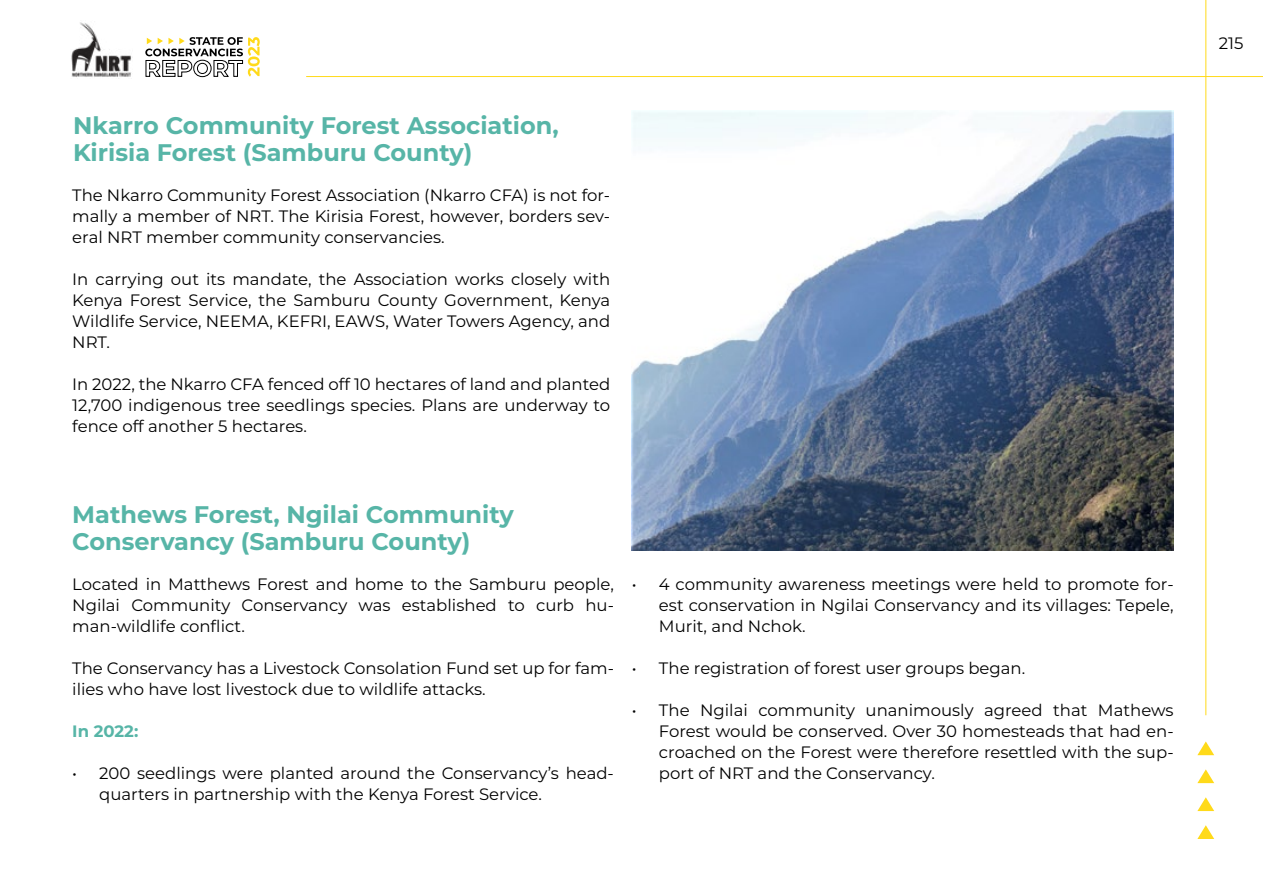
<style>
.page{position:relative;width:1263px;height:893px;background:#fff}
.page>*{position:absolute;margin:0;border:0;box-sizing:border-box;transform-origin:0 0}
.t1{font:700 24px/27px "Montserrat";color:#57b5a7}
.t2{font:16.5px/21px "Montserrat";color:#000;text-align:justify}
.t3{font:700 16.5px "Montserrat";color:#57b5a7}
</style>
<div class="page">
<svg style="left:1197px;top:825px;width:17px;height:14px"></svg>
<svg style="left:1197px;top:797px;width:17px;height:14px"></svg>
<svg style="left:1197px;top:769px;width:17px;height:14px"></svg>
<svg style="left:1197px;top:741px;width:17px;height:14px"></svg>
<img style="left:71px;top:22px;width:60px;height:55px">
<hr style="left:306px;top:76px;width:957px;height:1px;background:#ffda1a">
<hr style="left:1205px;top:0;width:1px;height:715px;background:#ffda1a">
<svg style="left:145px;top:37px;width:115px;height:40px"></svg>
<img style="left:631px;top:111px;width:543px;height:440px">
<h1 class="t1" style="left:73px;top:111px;width:487px">Nkarro Community Forest Association,<br>Kirisia Forest (Samburu County)</h1>
<p class="t2" style="left:72px;top:184px;width:539px">The Nkarro Community Forest Association (Nkarro CFA) is not for&shy;mally a member of NRT. The Kirisia Forest, however, borders sev&shy;eral NRT member community conservancies.</p>
<p class="t2" style="left:72px;top:268px;width:539px">In carrying out its mandate, the Association works closely with Kenya Forest Service, the Samburu County Government, Kenya Wildlife Service, NEEMA, KEFRI, EAWS, Water Towers Agency, and NRT.</p>
<p class="t2" style="left:72px;top:373px;width:539px">In 2022, the Nkarro CFA fenced off 10 hectares of land and planted 12,700 indigenous tree seedlings species. Plans are underway to fence off another 5 hectares.</p>
<h1 class="t1" style="left:72px;top:500px;width:443px">Mathews Forest, Ngilai Community<br>Conservancy (Samburu County)</h1>
<p class="t2" style="left:72px;top:573px;width:543px">Located in Matthews Forest and home to the Samburu people, Ngilai Community Conservancy was established to curb hu&shy;man-wildlife conflict.</p>
<p class="t2" style="left:72px;top:657px;width:543px">The Conservancy has a Livestock Consolation Fund set up for fam&shy;ilies who have lost livestock due to wildlife attacks.</p>
<p class="t3" style="left:72px;top:719px;width:68px">In 2022:</p>
<p class="t2" style="left:99px;top:762px;width:516px;text-indent:-27px">• 200 seedlings were planted around the Conservancy’s head&shy;quarters in partnership with the Kenya Forest Service.</p>
<p class="t2" style="left:659px;top:573px;width:516px;text-indent:-27px">• 4 community awareness meetings were held to promote for&shy;est conservation in Ngilai Conservancy and its villages: Tepele, Murit, and Nchok.</p>
<p class="t2" style="left:632px;top:657px;width:395px">• The registration of forest user groups began.</p>
<p class="t2" style="left:659px;top:699px;width:516px;text-indent:-27px">• The Ngilai community unanimously agreed that Mathews Forest would be conserved. Over 30 homesteads that had en&shy;croached on the Forest were therefore resettled with the sup&shy;port of NRT and the Conservancy.</p>
<p class="t2" style="left:1219px;top:32px;width:26px">215</p>
</div>
